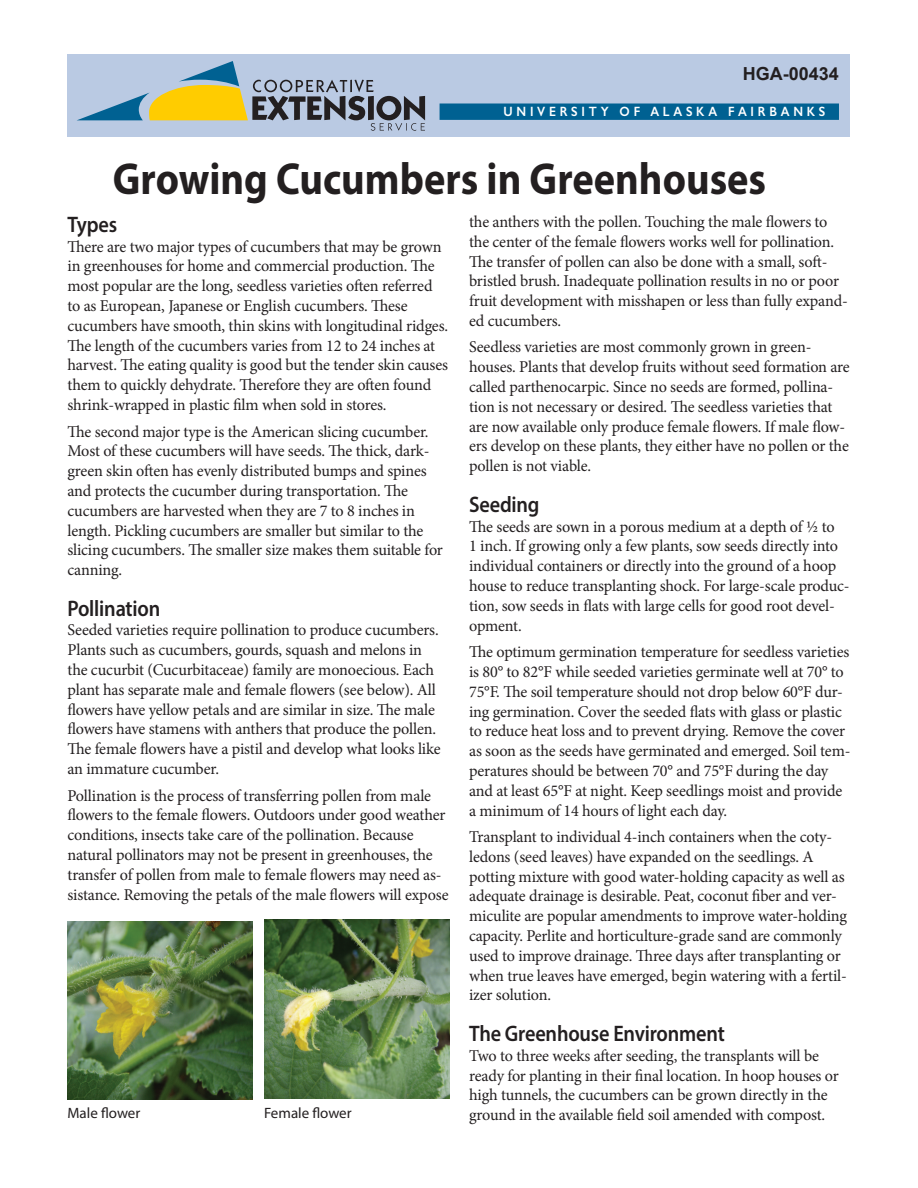
<style>
.page{position:relative;width:918px;height:1188px;background:#fff}
.page>*{position:absolute;margin:0;border:0;box-sizing:border-box;transform-origin:0 0}
.H1_Main_head{font:700 45px "Myriad Pro";color:#231f20;scale:.9 1}
.H2_Subhead{font:600 22.5px "Myriad Pro";letter-spacing:-.01em;color:#231f20;scale:.9 1}
.t1{font:700 18px "Arial";color:#231f20}
.Body_text{font:16.5px/19.8px "Minion Pro";letter-spacing:-.01em;color:#231f20}
.t2{font:15px "Myriad Pro";color:#231f20}
.t3{font:600 13.5px "Gill Sans";letter-spacing:.31em;color:#fff;scale:.9 1}
</style>
<div class="page">
<img style="left:68px;top:922px;width:185px;height:178px">
<img style="left:264px;top:920px;width:186px;height:178px">
<div style="left:68px;top:54px;width:782px;height:83px;background:#bacae3"></div>
<div style="left:440px;top:104px;width:399px;height:16px;background:#006192"></div>
<svg style="left:77px;top:61px;width:348px;height:70px"></svg>
<p class="t1" style="left:743px;top:61px;width:98px">HGA-00434</p>
<p class="t3" style="left:503px;top:103px;width:359px">UNIVERSITY OF ALASKA FAIRBANKS</p>
<h1 class="H1_Main_head" style="left:113px;top:150px;width:727px">Growing Cucumbers in Greenhouses</h1>
<h2 class="H2_Subhead" style="left:68px;top:210px;width:57px">Types</h2>
<p class="Body_text" style="left:68px;top:237px;width:382px">There are two major types of cucumbers that may be grown in greenhouses for home and commercial production. The most popular are the long, seedless varieties often referred to as European, Japanese or English cucumbers. These cucumbers have smooth, thin skins with longitudinal ridges.<br>The length of the cucumbers varies from 12 to 24 inches at harvest. The eating quality is good but the tender skin causes them to quickly dehydrate. Therefore they are often found shrink-wrapped in plastic film when sold in stores.</p>
<p class="Body_text" style="left:68px;top:421px;width:377px">The second major type is the American slicing cucumber.<br>Most of these cucumbers will have seeds. The thick, dark&shy;green skin often has evenly distributed bumps and spines and protects the cucumber during transportation. The cucumbers are harvested when they are 7 to 8 inches in length. Pickling cucumbers are smaller but similar to the slicing cucumbers. The smaller size makes them suitable for canning.</p>
<h2 class="H2_Subhead" style="left:68px;top:594px;width:105px">Pollination</h2>
<p class="Body_text" style="left:68px;top:620px;width:375px">Seeded varieties require pollination to produce cucumbers.<br>Plants such as cucumbers, gourds, squash and melons in the cucurbit (Cucurbitaceae) family are monoecious. Each plant has separate male and female flowers (see below). All flowers have yellow petals and are similar in size. The male flowers have stamens with anthers that produce the pollen.<br>The female flowers have a pistil and develop what looks like an immature cucumber.</p>
<p class="Body_text" style="left:68px;top:786px;width:383px">Pollination is the process of transferring pollen from male flowers to the female flowers. Outdoors under good weather conditions, insects take care of the pollination. Because natural pollinators may not be present in greenhouses, the transfer of pollen from male to female flowers may need as&shy;sistance. Removing the petals of the male flowers will expose</p>
<p class="Body_text" style="left:469px;top:212px;width:380px">the anthers with the pollen. Touching the male flowers to the center of the female flowers works well for pollination.<br>The transfer of pollen can also be done with a small, soft&shy;bristled brush. Inadequate pollination results in no or poor fruit development with misshapen or less than fully expand&shy;ed cucumbers.</p>
<p class="Body_text" style="left:469px;top:337px;width:382px">Seedless varieties are most commonly grown in green&shy;houses. Plants that develop fruits without seed formation are called parthenocarpic. Since no seeds are formed, pollina&shy;tion is not necessary or desired. The seedless varieties that are now available only produce female flowers. If male flow&shy;ers develop on these plants, they either have no pollen or the pollen is not viable.</p>
<h2 class="H2_Subhead" style="left:469px;top:490px;width:80px">Seeding</h2>
<p class="Body_text" style="left:469px;top:516px;width:382px">The seeds are sown in a porous medium at a depth of ½ to<br>1 inch. If growing only a few plants, sow seeds directly into individual containers or directly into the ground of a hoop house to reduce transplanting shock. For large-scale produc&shy;tion, sow seeds in flats with large cells for good root devel&shy;opment.</p>
<p class="Body_text" style="left:469px;top:642px;width:383px">The optimum germination temperature for seedless varieties is 80° to 82°F while seeded varieties germinate well at 70° to 75°F. The soil temperature should not drop below 60°F dur&shy;ing germination. Cover the seeded flats with glass or plastic to reduce heat loss and to prevent drying. Remove the cover as soon as the seeds have germinated and emerged. Soil tem&shy;peratures should be between 70° and 75°F during the day and at least 65°F at night. Keep seedlings moist and provide a minimum of 14 hours of light each day.</p>
<p class="Body_text" style="left:469px;top:827px;width:379px">Transplant to individual 4-inch containers when the coty&shy;ledons (seed leaves) have expanded on the seedlings. A potting mixture with good water-holding capacity as well as adequate drainage is desirable. Peat, coconut fiber and ver&shy;miculite are popular amendments to improve water-holding capacity. Perlite and horticulture-grade sand are commonly used to improve drainage. Three days after transplanting or when true leaves have emerged, begin watering with a fertil&shy;izer solution.</p>
<h2 class="H2_Subhead" style="left:469px;top:1019px;width:286px">The Greenhouse Environment</h2>
<p class="Body_text" style="left:469px;top:1046px;width:371px">Two to three weeks after seeding, the transplants will be ready for planting in their final location. In hoop houses or high tunnels, the cucumbers can be grown directly in the</p>
<p class="t2" style="left:68px;top:1104px;width:74px">Male flower</p>
<p class="t2" style="left:264px;top:1104px;width:89px">Female flower</p>
<p class="Body_text" style="left:469px;top:1105px;width:358px">ground in the available field soil amended with compost.</p>
</div>
